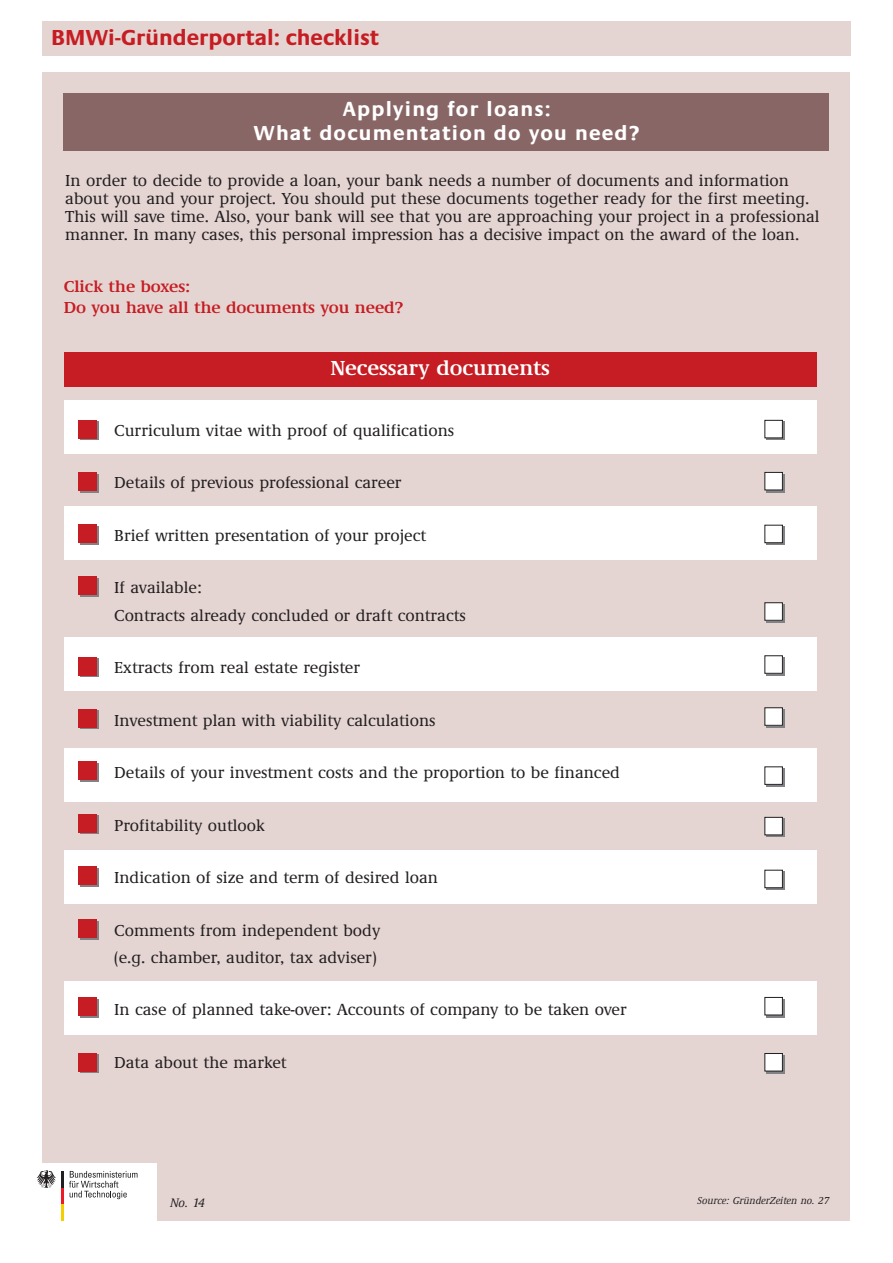
<style>
.page{position:relative;width:893px;height:1263px;background:#fff}
.page>*{position:absolute;margin:0;border:0;box-sizing:border-box;transform-origin:0 0}
.t1{font:700 22.5px "Praxis EF";color:#c51d23}
.t2{font:700 21px/24px "Praxis EF";letter-spacing:.055em;color:#fff;text-align:center}
.t3{font:600 21px "Demos EF";color:#fff}
.t4{font:500 16.5px/18px "Demos EF";color:#231f20}
.t5{font:600 16.5px/21px "Demos EF";color:#c51d23}
.t6{font:italic 500 12.75px "Demos EF";color:#231f20}
.t7{font:italic 500 10.5px "Demos EF";color:#231f20}
</style>
<div class="page">
<div style="left:43px;top:72px;width:807px;height:1148px;background:#e5d5d2"></div>
<div style="left:33px;top:1163px;width:123px;height:57px;background:#fff"></div>
<hr style="left:61px;top:1204px;width:3px;height:16px;background:#f5ce00">
<hr style="left:61px;top:1187px;width:3px;height:17px;background:#ed1c24">
<hr style="left:61px;top:1171px;width:3px;height:16px;background:#231f20">
<svg style="left:37px;top:1170px;width:19px;height:18px"></svg>
<svg style="left:69px;top:1171px;width:68px;height:28px"></svg>
<div style="left:629px;top:21px;width:221px;height:34px;background:#e5d5d2"></div>
<div style="left:43px;top:21px;width:601px;height:34px;background:#e5d5d2"></div>
<div style="left:64px;top:94px;width:765px;height:57px;background:#896666"></div>
<div style="left:64px;top:400px;width:752px;height:54px;background:#fff"></div>
<div style="left:64px;top:507px;width:752px;height:53px;background:#fff"></div>
<div style="left:64px;top:638px;width:752px;height:53px;background:#fff"></div>
<div style="left:64px;top:851px;width:752px;height:53px;background:#fff"></div>
<div style="left:64px;top:981px;width:752px;height:53px;background:#fff"></div>
<div style="left:64px;top:748px;width:752px;height:53px;background:#fff"></div>
<div style="left:64px;top:353px;width:752px;height:34px;background:#c51d23"></div>
<div style="left:766px;top:422px;width:18px;height:18px;background:#5c5b5e"></div>
<div style="left:765px;top:420px;width:17px;height:18px;background:#fff"></div>
<div style="left:764px;top:420px;width:19px;height:18px;border:1px solid #231f20"></div>
<svg style="left:80px;top:422px;width:19px;height:18px"></svg>
<div style="left:79px;top:420px;width:18px;height:18px;background:#c51d23"></div>
<div style="left:766px;top:474px;width:18px;height:18px;background:#545355"></div>
<div style="left:765px;top:472px;width:17px;height:18px;background:#fff"></div>
<div style="left:764px;top:472px;width:19px;height:18px;border:1px solid #231f20"></div>
<svg style="left:80px;top:474px;width:19px;height:18px"></svg>
<div style="left:79px;top:472px;width:18px;height:18px;background:#c51d23"></div>
<div style="left:766px;top:527px;width:18px;height:18px;background:#6b6b6e"></div>
<div style="left:765px;top:525px;width:17px;height:18px;background:#fff"></div>
<div style="left:764px;top:525px;width:19px;height:18px;border:1px solid #231f20"></div>
<div style="left:80px;top:527px;width:19px;height:18px;background:#808285"></div>
<div style="left:79px;top:525px;width:18px;height:18px;background:#c51d23"></div>
<div style="left:766px;top:604px;width:18px;height:18px;background:#808285"></div>
<div style="left:765px;top:603px;width:17px;height:17px;background:#fff"></div>
<div style="left:764px;top:602px;width:19px;height:19px;border:1px solid #231f20"></div>
<div style="left:80px;top:579px;width:19px;height:18px;background:#808285"></div>
<div style="left:79px;top:577px;width:18px;height:18px;background:#c51d23"></div>
<div style="left:766px;top:657px;width:18px;height:18px;background:#808285"></div>
<div style="left:765px;top:656px;width:17px;height:17px;background:#fff"></div>
<div style="left:764px;top:655px;width:19px;height:19px;border:1px solid #231f20"></div>
<svg style="left:80px;top:659px;width:19px;height:18px"></svg>
<div style="left:79px;top:657px;width:18px;height:18px;background:#c51d23"></div>
<div style="left:766px;top:709px;width:18px;height:18px;background:#808285"></div>
<div style="left:765px;top:708px;width:17px;height:17px;background:#fff"></div>
<div style="left:764px;top:707px;width:19px;height:19px;border:1px solid #231f20"></div>
<svg style="left:80px;top:711px;width:19px;height:18px"></svg>
<div style="left:79px;top:709px;width:18px;height:18px;background:#c51d23"></div>
<div style="left:766px;top:768px;width:18px;height:18px;background:#808285"></div>
<div style="left:765px;top:767px;width:17px;height:17px;background:#fff"></div>
<div style="left:764px;top:766px;width:19px;height:19px;border:1px solid #231f20"></div>
<div style="left:80px;top:764px;width:19px;height:18px;background:#808285"></div>
<div style="left:79px;top:762px;width:18px;height:18px;background:#c51d23"></div>
<div style="left:766px;top:819px;width:18px;height:18px;background:#5a5a5c"></div>
<div style="left:765px;top:817px;width:17px;height:18px;background:#fff"></div>
<div style="left:764px;top:817px;width:19px;height:18px;border:1px solid #231f20"></div>
<svg style="left:80px;top:816px;width:19px;height:18px"></svg>
<div style="left:79px;top:814px;width:18px;height:18px;background:#c51d23"></div>
<div style="left:766px;top:872px;width:18px;height:18px;background:#6a6b6d"></div>
<div style="left:765px;top:870px;width:17px;height:18px;background:#fff"></div>
<div style="left:764px;top:870px;width:19px;height:18px;border:1px solid #231f20"></div>
<div style="left:80px;top:869px;width:19px;height:18px;background:#808285"></div>
<div style="left:79px;top:867px;width:18px;height:18px;background:#c51d23"></div>
<div style="left:766px;top:999px;width:18px;height:18px;background:#525153"></div>
<div style="left:765px;top:997px;width:17px;height:18px;background:#fff"></div>
<div style="left:764px;top:997px;width:19px;height:18px;border:1px solid #231f20"></div>
<div style="left:80px;top:921px;width:19px;height:19px;background:#808285"></div>
<div style="left:79px;top:920px;width:18px;height:18px;background:#c51d23"></div>
<div style="left:80px;top:999px;width:19px;height:18px;background:#808285"></div>
<div style="left:79px;top:997px;width:18px;height:19px;background:#c51d23"></div>
<svg style="left:80px;top:1055px;width:19px;height:18px"></svg>
<div style="left:79px;top:1053px;width:18px;height:18px;background:#c51d23"></div>
<div style="left:766px;top:1055px;width:18px;height:18px;background:#4b4a4b"></div>
<div style="left:765px;top:1053px;width:17px;height:18px;background:#fff"></div>
<div style="left:764px;top:1053px;width:19px;height:18px;border:1px solid #231f20"></div>
<h1 class="t1" style="left:51px;top:29px;width:329px">BMWi-Gründerportal: checklist</h1>
<p class="t2" style="left:254px;top:98px;width:387px">Applying for loans:<br>What documentation do you need?</p>
<p class="t4" style="left:65px;top:173px;width:756px">In order to decide to provide a loan, your bank needs a number of documents and information about you and your project. You should put these documents together ready for the first meeting.<br>This will save time. Also, your bank will see that you are approaching your project in a professional manner. In many cases, this personal impression has a decisive impact on the award of the loan.</p>
<p class="t5" style="left:64px;top:277px;width:341px">Click the boxes:<br>Do you have all the documents you need?</p>
<p class="t3" style="left:330px;top:360px;width:221px">Necessary documents</p>
<p class="t4" style="left:114px;top:423px;width:341px">Curriculum vitae with proof of qualifications</p>
<p class="t4" style="left:114px;top:475px;width:289px">Details of previous professional career</p>
<p class="t4" style="left:114px;top:528px;width:313px">Brief written presentation of your project</p>
<p class="t4" style="left:114px;top:576px;width:353px;line-height:27px">If available:<br>Contracts already concluded or draft contracts</p>
<p class="t4" style="left:114px;top:660px;width:247px">Extracts from real estate register</p>
<p class="t4" style="left:114px;top:712px;width:323px">Investment plan with viability calculations</p>
<p class="t4" style="left:114px;top:765px;width:507px">Details of your investment costs and the proportion to be financed</p>
<p class="t4" style="left:114px;top:817px;width:152px">Profitability outlook</p>
<p class="t4" style="left:114px;top:870px;width:325px">Indication of size and term of desired loan</p>
<p class="t4" style="left:114px;top:918px;width:268px;line-height:27px">Comments from independent body (e.g. chamber, auditor, tax adviser)</p>
<p class="t4" style="left:114px;top:1002px;width:514px">In case of planned take-over: Accounts of company to be taken over</p>
<p class="t4" style="left:114px;top:1055px;width:174px">Data about the market</p>
<p class="t6" style="left:170px;top:1198px;width:36px">No. 14</p>
<p class="t7" style="left:698px;top:1197px;width:133px">Source: GründerZeiten no. 27</p>
</div>
